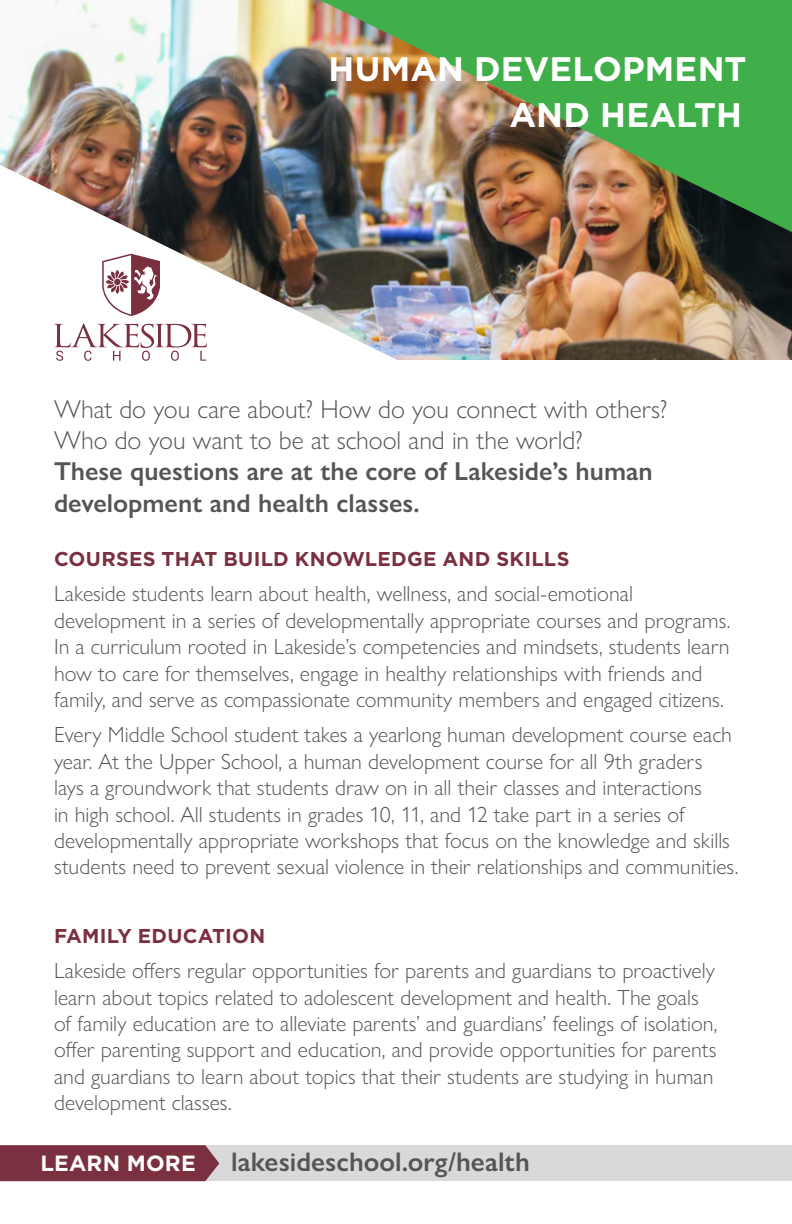
<style>
.page{position:relative;width:792px;height:1224px;background:#fff}
.page>*{position:absolute;margin:0;border:0;box-sizing:border-box;transform-origin:0 0}
.t1{font:700 34px/46px "Gotham";letter-spacing:.005em;color:#fff;text-align:right}
.t2{font:600 27px "Gill Sans Nova";color:#545556}
.t3{font:300 26px/31.2px "Gill Sans Nova";color:#545556}
.t4{font:300 22px/26.4px "Gill Sans Nova";color:#545556}
.t5{font:700 22px "Gotham";letter-spacing:.01em;color:#fff}
.t6{font:700 20px "Gotham";letter-spacing:.01em;color:#7a303f}
.s1{font-weight:600}
</style>
<div class="page">
<img style="left:0;top:0;width:792px;height:360px">
<img style="left:320px;top:0;width:472px;height:232px">
<img style="left:0;top:165px;width:403px;height:195px">
<div style="left:0;top:1145px;width:792px;height:36px;background:#d9d8db"></div>
<div style="left:0;top:1145px;width:219px;height:36px;background:#7a303f"></div>
<svg style="left:102px;top:254px;width:58px;height:62px"></svg>
<svg style="left:54px;top:323px;width:153px;height:38px"></svg>
<p class="t1" style="left:329px;top:46px;width:419px">HUMAN DEVELOPMENT<br>AND HEALTH</p>
<p class="t3" style="left:54px;top:393px;width:615px">What do you care about? How do you connect with others?<br>Who do you want to be at school and in the world?<br><span class="s1">These questions are at the core of Lakeside’s human development and health classes.</span></p>
<p class="t6" style="left:54px;top:546px;width:517px">COURSES THAT BUILD KNOWLEDGE AND SKILLS</p>
<p class="t4" style="left:54px;top:581px;width:678px">Lakeside students learn about health, wellness, and social-emotional development in a series of developmentally appropriate courses and programs.<br>In a curriculum rooted in Lakeside’s competencies and mindsets, students learn how to care for themselves, engage in healthy relationships with friends and family, and serve as compassionate community members and engaged citizens.</p>
<p class="t4" style="left:54px;top:722px;width:686px">Every Middle School student takes a yearlong human development course each year. At the Upper School, a human development course for all 9th graders<br>lays a groundwork that students draw on in all their classes and interactions<br>in high school. All students in grades 10, 11, and 12 take part in a series of developmentally appropriate workshops that focus on the knowledge and skills students need to prevent sexual violence in their relationships and communities.</p>
<p class="t6" style="left:54px;top:923px;width:213px">FAMILY EDUCATION</p>
<p class="t4" style="left:54px;top:957px;width:665px">Lakeside offers regular opportunities for parents and guardians to proactively learn about topics related to adolescent development and health. The goals of family education are to alleviate parents’ and guardians’ feelings of isolation, offer parenting support and education, and provide opportunities for parents and guardians to learn about topics that their students are studying in human development classes.</p>
<p class="t5" style="left:40px;top:1149px;width:157px">LEARN MORE</p>
<p class="t2" style="left:231px;top:1145px;width:300px">lakesideschool.org/health</p>
</div>
